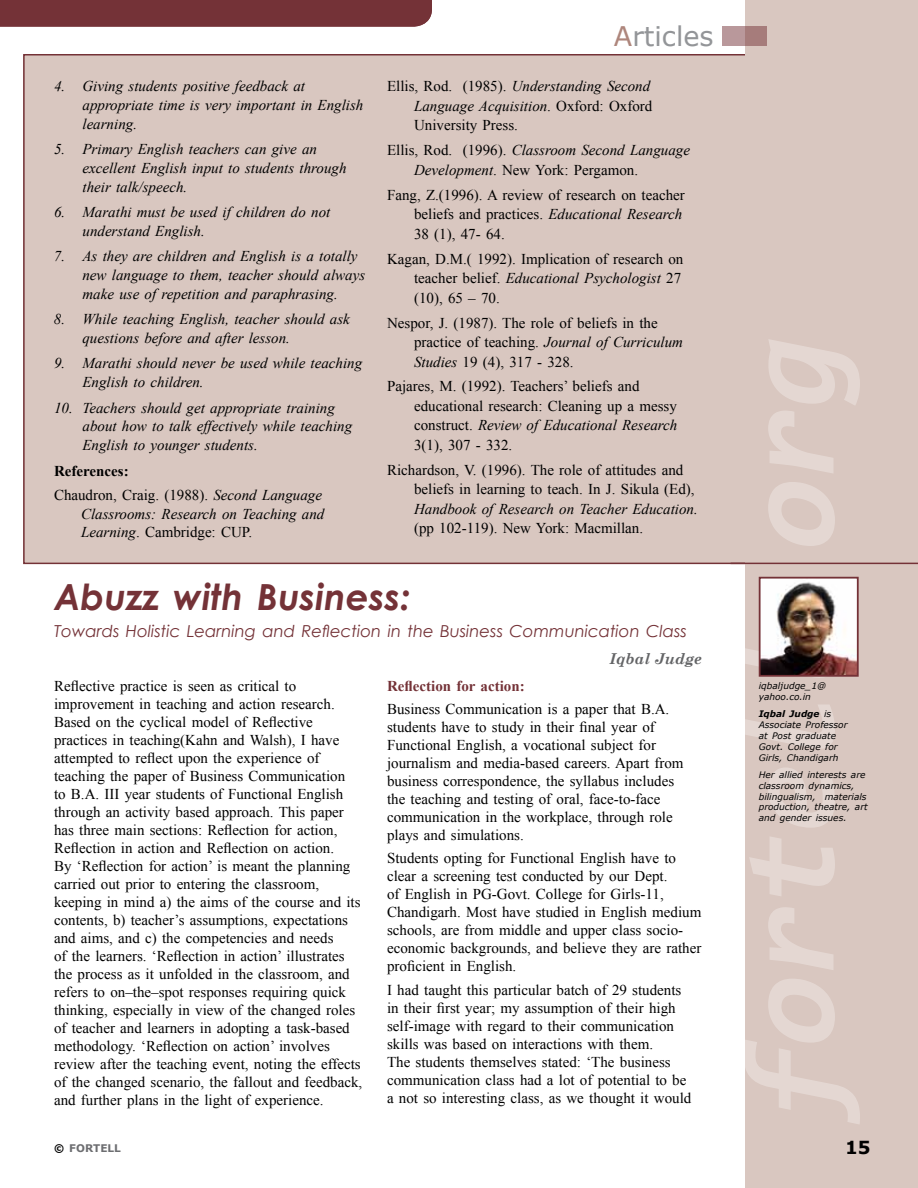
<style>
.page{position:relative;width:918px;height:1188px;background:#fff}
.page>*{position:absolute;margin:0;border:0;box-sizing:border-box;transform-origin:0 0}
.t1{font:italic 700 36px "Century Gothic";color:#743237}
.t2{font:27px "Verdana";color:#939598}
.t3{font:700 18px "Verdana";color:#000}
.t4{font:italic 16.5px "Century Gothic";color:#743237}
.t5{font:15px/18px "Times New Roman";color:#000}
.t6{font:italic 15px/18.8px "Times New Roman";color:#000}
.t7{font:700 15px "Times New Roman";color:#743237}
.t8{font:italic 700 15px "Century Schoolbook";color:#636466}
.t9{font:700 10.5px "Verdana";color:#6d6e71}
.t10{font:italic 9px/10.8px "Verdana";color:#000}
.s1{font-weight:700}
.s2{font-style:italic}
.s3{font-style:normal}
.s4{color:#ae867c}
.s5{color:#000}
</style>
<div class="page">
<div style="left:0;top:0;width:432px;height:27px;background:#743237"></div>
<div style="left:23px;top:54px;width:722px;height:510px;background:#d9c7c0"></div>
<div style="left:745px;top:0;width:173px;height:1188px;background:#d9c7c0"></div>
<svg style="left:723px;top:26px;width:44px;height:20px"></svg>
<img style="left:762px;top:580px;width:94px;height:94px">
<div style="left:759px;top:577px;width:100px;height:100px;border:2px solid #743237"></div>
<hr style="left:731px;top:563px;width:187px;height:1px;background:#743237">
<p class="t6" style="left:82px;top:77px;width:282px;text-indent:-28px">4. Giving students positive feedback at appropriate time is very important in English learning.</p>
<p class="t6" style="left:82px;top:139px;width:266px;text-indent:-28px">5. Primary English teachers can give an excellent English input to students through their talk/speech.</p>
<p class="t6" style="left:82px;top:202px;width:249px;text-indent:-28px">6. Marathi must be used if children do not understand English.</p>
<p class="t6" style="left:82px;top:246px;width:284px;text-indent:-28px">7. As they are children and English is a totally new language to them, teacher should always make use of repetition and paraphrasing.</p>
<p class="t6" style="left:82px;top:309px;width:269px;text-indent:-28px">8. While teaching English, teacher should ask questions before and after lesson.</p>
<p class="t6" style="left:82px;top:354px;width:281px;text-indent:-28px">9. Marathi should never be used while teaching<br>English to children.</p>
<p class="t6" style="left:82px;top:398px;width:271px;text-indent:-28px">10. Teachers should get appropriate training about how to talk effectively while teaching<br>English to younger students.</p>
<p class="t5" style="left:54px;top:458px;width:270px;line-height:24.2px"><span class="s1">References:<br></span>Chaudron, Craig. (1988). <span class="s2">Second Language</span></p>
<p class="t6" style="left:81px;top:504px;width:245px">Classrooms: Research on Teaching and<br>Learning<span class="s3">. Cambridge: CUP.</span></p>
<h2 class="t2" style="left:614px;top:18px;width:101px"><span class="s4">A</span>rticles</h2>
<p class="t5" style="left:414px;top:76px;width:240px;line-height:19.5px;text-indent:-27px">Ellis, Rod. (1985). <span class="s2">Understanding Second<br>Language Acquisition</span>. Oxford: Oxford<br>University Press.</p>
<p class="t5" style="left:414px;top:140px;width:278px;line-height:19.5px;text-indent:-27px">Ellis, Rod. (1996). <span class="s2">Classroom Second Language<br>Development</span>. New York: Pergamon.</p>
<p class="t5" style="left:414px;top:185px;width:272px;line-height:19.5px;text-indent:-27px">Fang, Z.(1996). A review of research on teacher beliefs and practices. <span class="s2">Educational Research<br></span>38 (1), 47- 64.</p>
<p class="t5" style="left:414px;top:249px;width:271px;line-height:19.5px;text-indent:-27px">Kagan, D.M.( 1992). Implication of research on teacher belief. <span class="s2">Educational Psychologist</span> 27 (10), 65 – 70.</p>
<p class="t5" style="left:414px;top:313px;width:271px;line-height:19.5px;text-indent:-27px">Nespor, J. (1987). The role of beliefs in the practice of teaching. <span class="s2">Journal of Curriculum<br>Studies</span> 19 (4), 317 - 328.</p>
<p class="t5" style="left:414px;top:376px;width:265px;line-height:19.5px;text-indent:-27px">Pajares, M. (1992). Teachers’ beliefs and educational research: Cleaning up a messy construct. <span class="s2">Review of Educational Research </span>3(1), 307 - 332.</p>
<p class="t5" style="left:414px;top:460px;width:282px;line-height:19.5px;text-indent:-27px">Richardson, V. (1996). The role of attitudes and beliefs in learning to teach. In J. Sikula (Ed),</p>
<p class="t6" style="left:414px;top:499px;width:285px">Handbook of Research on Teacher Education.</p>
<p class="t5" style="left:414px;top:519px;width:231px">(pp 102-119). New York: Macmillan.</p>
<h1 class="t1" style="left:54px;top:569px;width:358px">Abuzz with Business:</h1>
<p class="t4" style="left:54px;top:620px;width:634px">Towards Holistic Learning and Reflection in the Business Communication Class</p>
<p class="t8" style="left:609px;top:647px;width:94px">Iqbal Judge</p>
<p class="t5" style="left:54px;top:677px;width:310px">Reflective practice is seen as critical to improvement in teaching and action research.<br>Based on the cyclical model of Reflective practices in teaching(Kahn and Walsh), I have attempted to reflect upon the experience of teaching the paper of Business Communication<br>to B.A. III year students of Functional English through an activity based approach. This paper has three main sections: Reflection for action, Reflection in action and Reflection on action.<br>By ‘Reflection for action’ is meant the planning carried out prior to entering the classroom, keeping in mind a) the aims of the course and its contents, b) teacher’s assumptions, expectations and aims, and c) the competencies and needs<br>of the learners. ‘Reflection in action’ illustrates the process as it unfolded in the classroom, and refers to on–the–spot responses requiring quick thinking, especially in view of the changed roles of teacher and learners in adopting a task-based methodology. ‘Reflection on action’ involves review after the teaching event, noting the effects of the changed scenario, the fallout and feedback, and further plans in the light of experience.</p>
<p class="t7" style="left:387px;top:675px;width:139px">Reflection for action:</p>
<p class="t5" style="left:387px;top:700px;width:298px">Business Communication is a paper that B.A. students have to study in their final year of Functional English, a vocational subject for journalism and media-based careers. Apart from business correspondence, the syllabus includes the teaching and testing of oral, face-to-face communication in the workplace, through role plays and simulations.</p>
<p class="t5" style="left:387px;top:849px;width:316px">Students opting for Functional English have to clear a screening test conducted by our Dept.<br>of English in PG-Govt. College for Girls-11, Chandigarh. Most have studied in English medium schools, are from middle and upper class socio&shy;economic backgrounds, and believe they are rather proficient in English.</p>
<p class="t5" style="left:387px;top:981px;width:306px">I had taught this particular batch of 29 students in their first year; my assumption of their high self-image with regard to their communication skills was based on interactions with them.<br>The students themselves stated: ‘The business communication class had a lot of potential to be a not so interesting class, as we thought it would</p>
<p class="t10" style="left:759px;top:681px;width:69px">iqbaljudge_1@ yahoo.co.in</p>
<p class="t10" style="left:759px;top:709px;width:90px"><span class="s1">Iqbal Judge</span> is<br>Associate Professor at Post graduate<br>Govt. College for<br>Girls, Chandigarh</p>
<p class="t10" style="left:759px;top:769px;width:111px">Her allied interests are classroom dynamics, bilingualism, materials production, theatre, art and gender issues.</p>
<p class="t9" style="left:54px;top:1140px;width:68px"><span class="s5">©</span> FORTELL</p>
<p class="t3" style="left:845px;top:1135px;width:27px">15</p>
</div>
